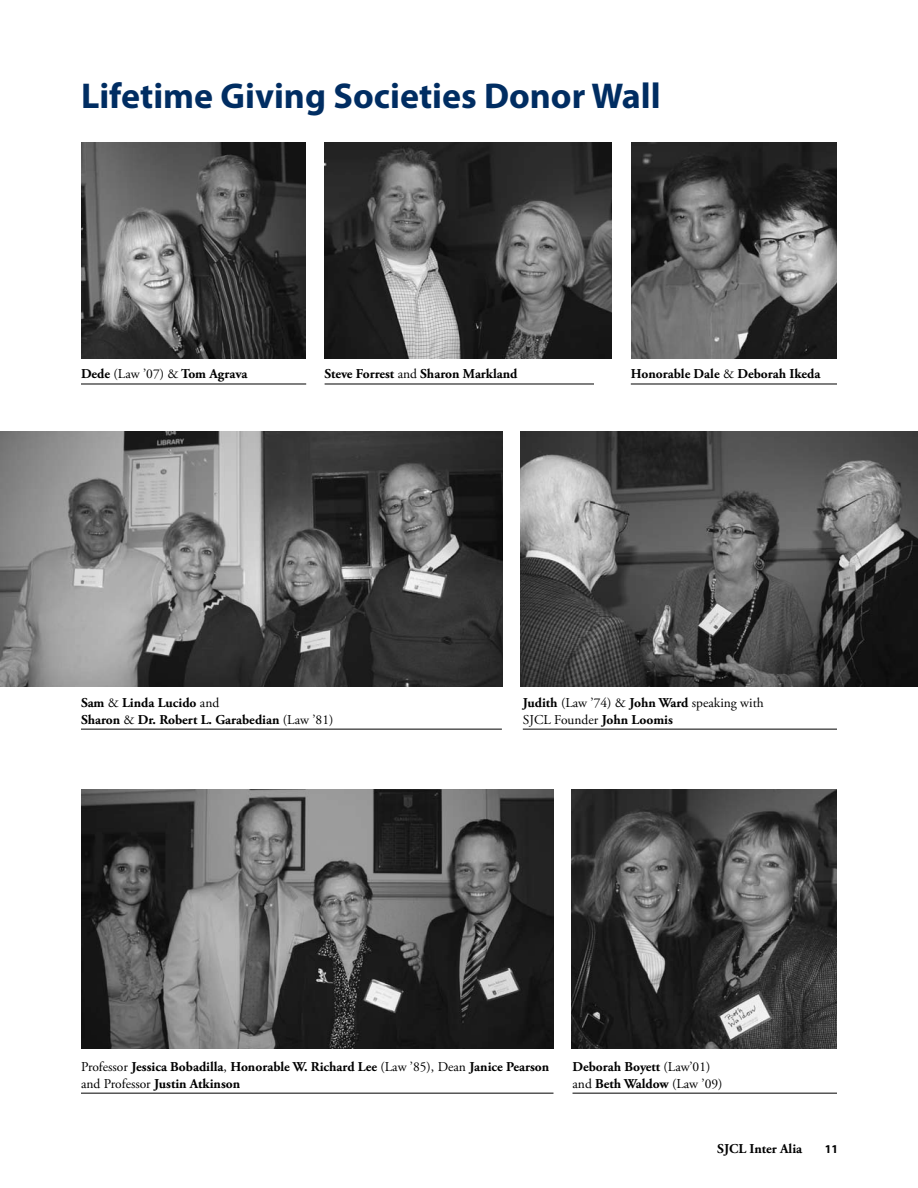
<style>
.page{position:relative;width:918px;height:1188px;background:#fff}
.page>*{position:absolute;margin:0;border:0;box-sizing:border-box;transform-origin:0 0}
.t1{font:700 36px "Myriad Pro";color:#002d62}
.t2{font:700 13.5px/16.5px "Adobe Garamond Pro";color:#000}
.t3{font:13.5px/16.5px "Adobe Garamond Pro";color:#000}
.t4{font:700 12px "Myriad Pro";color:#000}
.s1{font-weight:400}
.s2{font-weight:700}
</style>
<div class="page">
<img style="left:521px;top:431px;width:397px;height:255px">
<img style="left:81px;top:143px;width:225px;height:215px">
<img style="left:631px;top:142px;width:206px;height:216px">
<img style="left:0;top:431px;width:503px;height:255px">
<img style="left:324px;top:142px;width:288px;height:216px">
<img style="left:81px;top:790px;width:473px;height:259px">
<img style="left:572px;top:790px;width:265px;height:259px">
<hr style="left:81px;top:384px;width:225px;height:1px;background:#000">
<hr style="left:325px;top:384px;width:269px;height:1px;background:#000">
<hr style="left:631px;top:384px;width:206px;height:1px;background:#000">
<hr style="left:81px;top:729px;width:421px;height:1px;background:#000">
<hr style="left:523px;top:729px;width:314px;height:1px;background:#000">
<hr style="left:81px;top:1093px;width:473px;height:1px;background:#000">
<hr style="left:573px;top:1093px;width:264px;height:1px;background:#000">
<h1 class="t1" style="left:81px;top:72px;width:581px">Lifetime Giving Societies Donor Wall</h1>
<p class="t2" style="left:81px;top:366px;width:168px">Dede <span class="s1">(Law ’07) &amp;</span> Tom Agrava</p>
<p class="t2" style="left:325px;top:366px;width:194px">Steve Forrest <span class="s1">and</span> Sharon Markland</p>
<p class="t2" style="left:631px;top:366px;width:191px">Honorable Dale <span class="s1">&amp;</span> Deborah Ikeda</p>
<p class="t2" style="left:81px;top:695px;width:254px">Sam <span class="s1">&amp;</span> Linda Lucido <span class="s1">and<br></span>Sharon <span class="s1">&amp;</span> Dr. Robert L. Garabedian <span class="s1">(Law ’81)</span></p>
<p class="t3" style="left:523px;top:695px;width:242px"><span class="s2">Judith</span> (Law ’74) &amp; <span class="s2">John Ward</span> speaking with<br>SJCL Founder <span class="s2">John Loomis</span></p>
<p class="t2" style="left:81px;top:1059px;width:470px"><span class="s1">Professor</span> Jessica Bobadilla<span class="s1">,</span> Honorable W. Richard Lee <span class="s1">(Law ’85), Dean</span> Janice Pearson <span class="s1">and Professor</span> Justin Atkinson</p>
<p class="t2" style="left:573px;top:1059px;width:152px">Deborah Boyett <span class="s1">(Law’01) and</span> Beth Waldow <span class="s1">(Law ’09)</span></p>
<p class="t2" style="left:717px;top:1141px;width:87px">SJCL Inter Alia</p>
<p class="t4" style="left:825px;top:1141px;width:15px">11</p>
</div>
